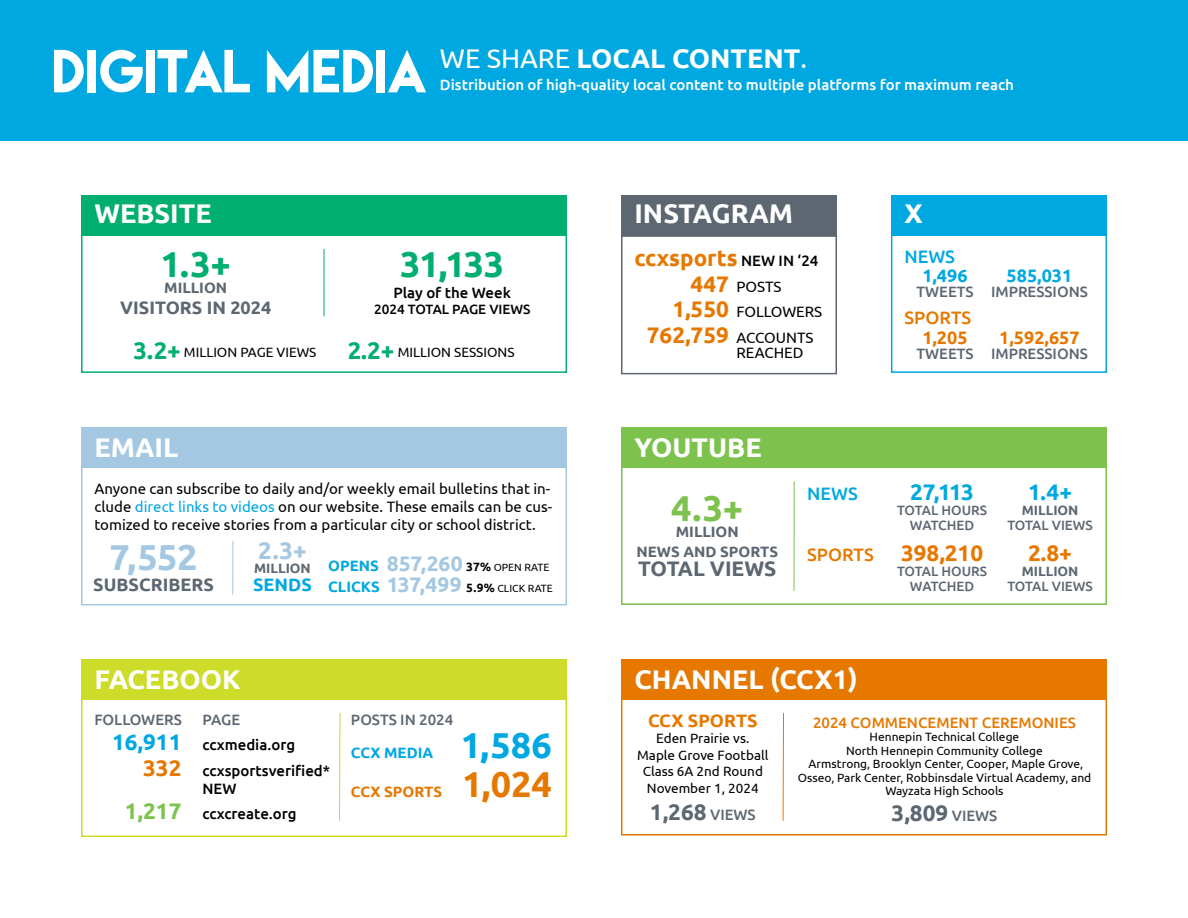
<style>
.page{position:relative;width:1188px;height:918px;background:#fff}
.page>*{position:absolute;margin:0;border:0;box-sizing:border-box;transform-origin:0 0}
.t1{font:54px "Lemon Milk";letter-spacing:.005em;color:#fff}
.t2{font:700 36px "Ubuntu";color:#00ae6f}
.t3{font:700 36px "Ubuntu";color:#a4c7e2}
.t4{font:700 36px "Ubuntu";color:#00a8e1}
.t5{font:700 36px "Ubuntu";color:#e67800}
.t6{font:700 36px "Ubuntu";color:#7cc24d}
.t7{font:700 27px "Ubuntu";color:#fff}
.t8{font:700 24px "Ubuntu";color:#a4c7e2}
.t9{font:700 22.5px "Ubuntu";color:#e67800}
.t10{font:700 22.5px "Ubuntu";color:#5d6771}
.t11{font:700 22.5px "Ubuntu";color:#00a8e1}
.t12{font:700 21px "Ubuntu";color:#5d6771}
.t13{font:700 18px "Ubuntu";color:#5d6771}
.t14{font:700 18px "Ubuntu";color:#e67800}
.t15{font:700 18px "Ubuntu";color:#00a8e1}
.t16{font:500 18px "Ubuntu";letter-spacing:.005em;color:#00a8e1}
.t17{font:500 18px "Ubuntu";color:#e67800}
.t18{font:15px/18px "Ubuntu";color:#000;text-align:justify}
.t19{font:500 15px/25.5px "Ubuntu";color:#000}
.t20{font:500 15px "Ubuntu";color:#fff}
.t21{font:500 15px "Ubuntu";color:#5d6771}
.t22{font:700 15px/19.5px "Ubuntu";color:#5d6771;text-align:center}
.t23{font:500 15px "Ubuntu";color:#e67800}
.t24{font:700 15px "Ubuntu";color:#e67800}
.t25{font:700 15px "Ubuntu";color:#00a8e1}
.t26{font:13.5px/16.5px "Ubuntu";color:#000;text-align:center}
.t27{font:500 13.5px "Ubuntu";color:#5d6771}
.t28{font:700 13.5px "Ubuntu";color:#5d6771}
.t29{font:500 13.5px "Ubuntu";color:#000}
.t30{font:12px/13.5px "Ubuntu";color:#000;text-align:center}
.t31{font:10.5px/21px "Ubuntu";color:#000}
.s1{font-weight:400}
.s2{font-weight:700;font-size:24px;color:#00ae6f}
.s3{color:#00a8e1}
.s4{font-weight:700;font-size:15px;color:#00a8e1}
.s5{font-weight:700;font-size:21px;color:#a4c7e2}
.s6{font-weight:700;font-size:12px}
.s7{font-weight:700;font-size:22.5px;color:#00a8e1}
.s8{font-weight:700;font-size:22.5px;color:#e67800}
.s9{font-weight:700;font-size:22.5px;color:#7cc24d}
.s10{font-weight:500;font-size:15px;color:#000}
.s11{font-weight:500;font-size:18px}
.s12{font-weight:500;font-size:15px}
</style>
<div class="page">
<div style="left:81px;top:234px;width:486px;height:139px;border:2px solid #00ae6f"></div>
<div style="left:621px;top:235px;width:216px;height:139px;border:2px solid #5d6771"></div>
<div style="left:891px;top:234px;width:216px;height:139px;border:2px solid #00a8e1"></div>
<div style="left:621px;top:696px;width:486px;height:140px;border:2px solid #e67800"></div>
<div style="left:621px;top:466px;width:486px;height:139px;border:2px solid #7cc24d"></div>
<div style="left:81px;top:466px;width:486px;height:139px;border:2px solid #a4c7e2"></div>
<div style="left:81px;top:698px;width:486px;height:139px;border:2px solid #cddc29"></div>
<div style="left:81px;top:428px;width:486px;height:40px;background:#a4c7e2"></div>
<div style="left:621px;top:659px;width:486px;height:40px;background:#e67800"></div>
<div style="left:81px;top:659px;width:486px;height:40px;background:#cddc29"></div>
<div style="left:621px;top:195px;width:216px;height:40px;background:#5d6771"></div>
<div style="left:891px;top:195px;width:216px;height:40px;background:#00a8e1"></div>
<div style="left:621px;top:428px;width:486px;height:40px;background:#7cc24d"></div>
<div style="left:81px;top:195px;width:486px;height:40px;background:#00ae6f"></div>
<div style="left:0;top:0;width:1188px;height:141px;background:#00a8e1"></div>
<hr style="left:794px;top:481px;width:1px;height:110px;background:#7cc24d">
<hr style="left:324px;top:249px;width:1px;height:67px;background:#00ae6f">
<svg style="left:339px;top:713px;width:2px;height:108px"></svg>
<svg style="left:782px;top:712px;width:2px;height:109px"></svg>
<hr style="left:232px;top:541px;width:1px;height:54px;background:#a4c7e2">
<h1 class="t1" style="left:54px;top:44px;width:375px">DIGITAL MEDIA</h1>
<h3 class="t7" style="left:440px;top:42px;width:369px"><span class="s1">WE SHARE</span> LOCAL CONTENT<span class="s1">.</span></h3>
<p class="t20" style="left:440px;top:75px;width:575px">Distribution of high-quality local content to multiple platforms for maximum reach</p>
<h3 class="t7" style="left:94px;top:197px;width:119px">WEBSITE</h3>
<h3 class="t7" style="left:634px;top:197px;width:160px">INSTAGRAM</h3>
<h3 class="t7" style="left:904px;top:197px;width:20px">X</h3>
<h2 class="t2" style="left:161px;top:242px;width:72px">1.3+</h2>
<p class="t22" style="left:164px;top:278px;width:65px">MILLION</p>
<p class="t13" style="left:120px;top:297px;width:153px">VISITORS IN 2024</p>
<h2 class="t2" style="left:400px;top:242px;width:106px">31,133</h2>
<p class="t19" style="left:393px;top:279px;width:119px">Play of the Week</p>
<p class="t29" style="left:374px;top:301px;width:158px">2024 TOTAL PAGE VIEWS</p>
<p class="t26" style="left:133px;top:344px;width:185px"><span class="s2">3.2+</span> MILLION PAGE VIEWS</p>
<p class="t26" style="left:348px;top:344px;width:168px"><span class="s2">2.2+</span> MILLION SESSIONS</p>
<h3 class="t7" style="left:94px;top:431px;width:85px">EMAIL</h3>
<p class="t18" style="left:95px;top:479px;width:459px">Anyone can subscribe to daily and/or weekly email bulletins that in&shy;clude <span class="s3">direct links to videos</span> on our website. These emails can be cus&shy;tomized to receive stories from a particular city or school district.</p>
<h2 class="t3" style="left:110px;top:535px;width:90px">7,552</h2>
<p class="t13" style="left:93px;top:574px;width:122px">SUBSCRIBERS</p>
<h3 class="t8" style="left:258px;top:536px;width:50px">2.3+</h3>
<p class="t28" style="left:254px;top:560px;width:58px">MILLION</p>
<p class="t15" style="left:253px;top:574px;width:60px">SENDS</p>
<p class="t31" style="left:328px;top:556px;width:226px"><span class="s4">OPENS</span> <span class="s5">857,260</span> <span class="s6">37%</span> OPEN RATE<br><span class="s4">CLICKS</span> <span class="s5">137,499</span> <span class="s6">5.9%</span> CLICK RATE</p>
<h3 class="t7" style="left:94px;top:663px;width:148px">FACEBOOK</h3>
<p class="t21" style="left:94px;top:710px;width:89px">FOLLOWERS</p>
<p class="t21" style="left:202px;top:710px;width:39px">PAGE</p>
<p class="t19" style="left:112px;top:731px;width:185px"><span class="s7">16,911</span> ccxmedia.org</p>
<p class="t19" style="left:143px;top:757px;width:188px"><span class="s8">332</span> ccxsportsverified*</p>
<p class="t19" style="left:125px;top:775px;width:173px;text-indent:78px">NEW<br><span class="s9">1,217</span> ccxcreate.org</p>
<p class="t21" style="left:351px;top:710px;width:104px">POSTS IN 2024</p>
<p class="t25" style="left:351px;top:743px;width:84px">CCX MEDIA</p>
<p class="t24" style="left:351px;top:782px;width:93px">CCX SPORTS</p>
<h2 class="t4" style="left:461px;top:723px;width:93px">1,586</h2>
<h2 class="t5" style="left:462px;top:762px;width:91px">1,024</h2>
<h3 class="t9" style="left:634px;top:245px;width:185px">ccxsports <span class="s10">NEW IN ‘24</span></h3>
<p class="t18" style="left:691px;top:277px;width:92px"><span class="s8">447</span> POSTS</p>
<p class="t18" style="left:672px;top:302px;width:151px"><span class="s8">1,550</span> FOLLOWERS</p>
<p class="t18" style="left:647px;top:328px;width:168px"><span class="s8">762,759</span> ACCOUNTS</p>
<p class="t18" style="left:736px;top:343px;width:69px">REACHED</p>
<h3 class="t7" style="left:634px;top:431px;width:129px">YOUTUBE</h3>
<p class="t16" style="left:904px;top:245px;width:52px">NEWS</p>
<p class="t15" style="left:922px;top:265px;width:47px">1,496</p>
<p class="t15" style="left:1007px;top:265px;width:67px">585,031</p>
<p class="t21" style="left:916px;top:282px;width:173px">TWEETS IMPRESSIONS</p>
<p class="t17" style="left:904px;top:307px;width:68px">SPORTS</p>
<p class="t14" style="left:922px;top:326px;width:47px">1,205</p>
<p class="t14" style="left:999px;top:326px;width:82px">1,592,657</p>
<p class="t21" style="left:916px;top:344px;width:173px">TWEETS IMPRESSIONS</p>
<h2 class="t6" style="left:671px;top:486px;width:74px">4.3+</h2>
<p class="t22" style="left:636px;top:522px;width:143px">MILLION<br>NEWS AND SPORTS</p>
<h3 class="t12" style="left:638px;top:556px;width:140px">TOTAL VIEWS</h3>
<p class="t16" style="left:807px;top:482px;width:52px">NEWS</p>
<h3 class="t11" style="left:910px;top:478px;width:65px">27,113</h3>
<h3 class="t11" style="left:1028px;top:478px;width:46px">1.4+</h3>
<p class="t27" style="left:897px;top:501px;width:92px">TOTAL HOURS</p>
<p class="t28" style="left:1022px;top:502px;width:58px">MILLION</p>
<p class="t27" style="left:910px;top:516px;width:66px">WATCHED</p>
<p class="t27" style="left:1007px;top:516px;width:87px">TOTAL VIEWS</p>
<h3 class="t9" style="left:807px;top:539px;width:178px"><span class="s11">SPORTS</span> 398,210</h3>
<h3 class="t9" style="left:1028px;top:539px;width:45px">2.8+</h3>
<p class="t27" style="left:897px;top:563px;width:92px">TOTAL HOURS</p>
<p class="t28" style="left:1022px;top:563px;width:58px">MILLION</p>
<p class="t27" style="left:910px;top:578px;width:66px">WATCHED</p>
<p class="t27" style="left:1007px;top:578px;width:87px">TOTAL VIEWS</p>
<h3 class="t7" style="left:634px;top:663px;width:225px">CHANNEL (CCX1)</h3>
<p class="t14" style="left:648px;top:710px;width:111px">CCX SPORTS</p>
<p class="t26" style="left:637px;top:730px;width:133px">Eden Prairie vs.<br>Maple Grove Football<br>Class 6A 2nd Round<br>November 1, 2024</p>
<h3 class="t10" style="left:650px;top:798px;width:107px">1,268 <span class="s12">VIEWS</span></h3>
<p class="t23" style="left:813px;top:713px;width:264px">2024 COMMENCEMENT CEREMONIES</p>
<p class="t30" style="left:798px;top:730px;width:295px">Hennepin Technical College<br>North Hennepin Community College<br>Armstrong, Brooklyn Center, Cooper, Maple Grove, Osseo, Park Center, Robbinsdale Virtual Academy, and Wayzata High Schools</p>
<h3 class="t10" style="left:892px;top:799px;width:107px">3,809 <span class="s12">VIEWS</span></h3>
</div>
